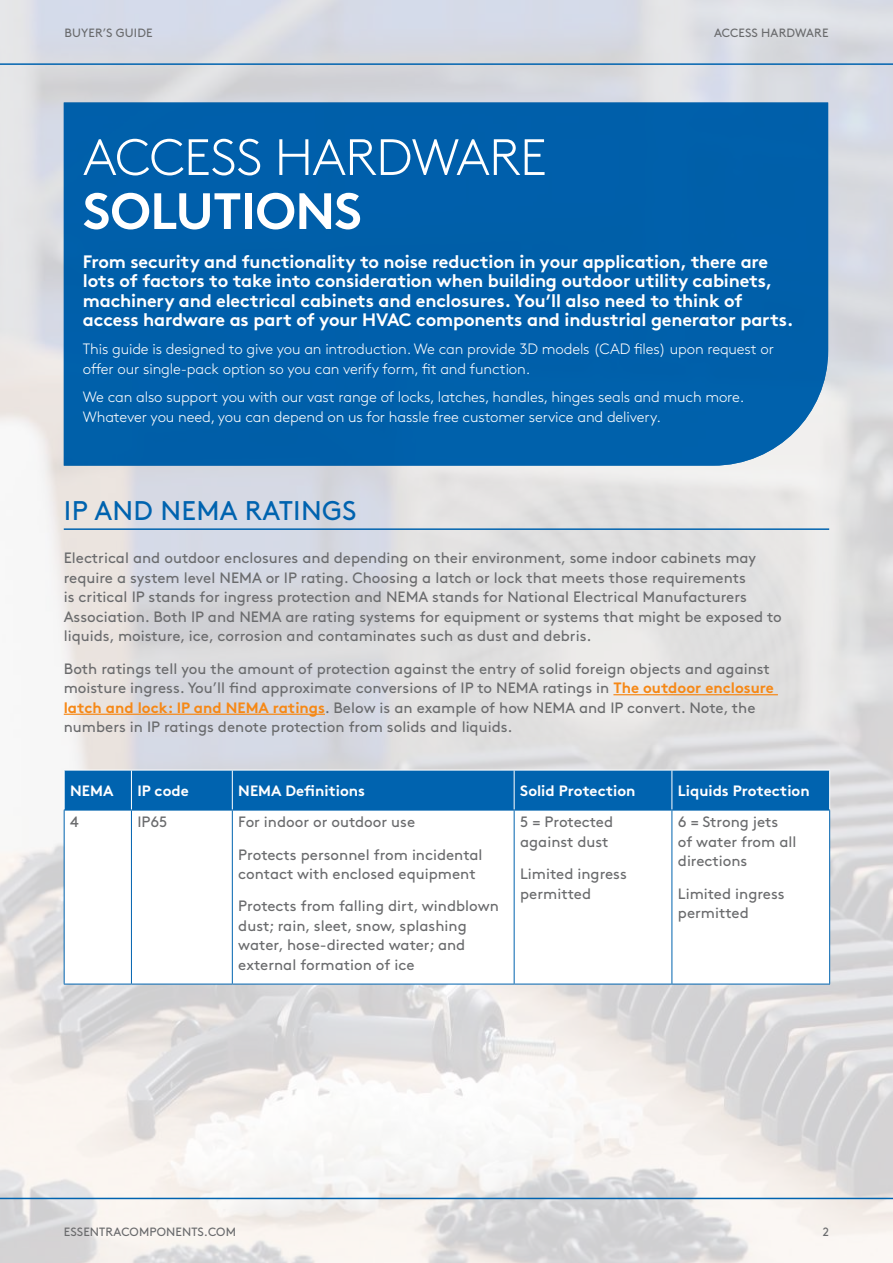
<style>
.page{position:relative;width:893px;height:1263px;background:#fff}
.page>*{position:absolute;margin:0;border:0;box-sizing:border-box;transform-origin:0 0}
.t1{font:300 51px "Brown Pro";letter-spacing:-.01em;color:#fff}
.t2{font:700 51px "Brown Pro";letter-spacing:-.01em;color:#fff}
.t3{font:27px "Brown Pro";letter-spacing:.01em;color:#0063af}
.t4{font:700 18px/19.5px "Brown Pro";letter-spacing:-.01em;color:#fff}
.t5{font:15px/19.5px "Brown Pro";color:#6a6b6d}
.t6{font:300 15px/19.5px "Brown Pro";letter-spacing:-.01em;color:#fff}
.t7{font:700 15px "Brown Pro";color:#fff}
.t8{font:12px "Brown Pro";letter-spacing:.01em;color:#6a6b6d}
.s1{font-weight:700;color:#f68816}
</style>
<div class="page">
<img style="left:0;top:0;width:893px;height:1263px">
<hr style="left:0;top:63px;width:893px;height:2px;background:#0063af">
<hr style="left:0;top:1198px;width:893px;height:1px;background:#0063af">
<div style="left:64px;top:103px;width:764px;height:363px;background:#005faa"></div>
<hr style="left:64px;top:528px;width:765px;height:2px;background:#0063af">
<hr style="left:613px;top:694px;width:165px;height:1px;background:#f68816">
<hr style="left:64px;top:714px;width:261px;height:1px;background:#f68816">
<div style="left:65px;top:771px;width:764px;height:39px;background:#0063af"></div>
<svg style="left:65px;top:811px;width:764px;height:173px"></svg>
<hr style="left:64px;top:770px;width:67px;height:1px;background:#fff">
<hr style="left:64px;top:770px;width:1px;height:40px;background:#fff">
<hr style="left:131px;top:770px;width:101px;height:1px;background:#fff">
<hr style="left:131px;top:770px;width:1px;height:40px;background:#fff">
<hr style="left:232px;top:770px;width:282px;height:1px;background:#fff">
<hr style="left:232px;top:770px;width:1px;height:40px;background:#fff">
<hr style="left:514px;top:770px;width:158px;height:1px;background:#fff">
<hr style="left:514px;top:770px;width:1px;height:40px;background:#fff">
<hr style="left:672px;top:770px;width:158px;height:1px;background:#fff">
<hr style="left:671px;top:770px;width:1px;height:40px;background:#fff">
<hr style="left:829px;top:770px;width:1px;height:40px;background:#fff">
<hr style="left:64px;top:810px;width:1px;height:174px;background:#0063af">
<hr style="left:64px;top:810px;width:67px;height:1px;background:#0063af">
<hr style="left:64px;top:984px;width:67px;height:1px;background:#0063af">
<hr style="left:131px;top:810px;width:1px;height:174px;background:#0063af">
<hr style="left:131px;top:810px;width:101px;height:1px;background:#0063af">
<hr style="left:232px;top:810px;width:282px;height:1px;background:#0063af">
<hr style="left:514px;top:810px;width:158px;height:1px;background:#0063af">
<hr style="left:232px;top:810px;width:1px;height:174px;background:#0063af">
<hr style="left:514px;top:810px;width:1px;height:174px;background:#0063af">
<hr style="left:131px;top:984px;width:101px;height:1px;background:#0063af">
<hr style="left:232px;top:984px;width:282px;height:1px;background:#0063af">
<hr style="left:514px;top:984px;width:158px;height:1px;background:#0063af">
<hr style="left:671px;top:810px;width:1px;height:174px;background:#0063af">
<hr style="left:672px;top:810px;width:158px;height:1px;background:#0063af">
<hr style="left:829px;top:810px;width:1px;height:174px;background:#0063af">
<hr style="left:672px;top:984px;width:158px;height:1px;background:#0063af">
<p class="t8" style="left:65px;top:24px;width:90px">BUYER’S GUIDE</p>
<p class="t8" style="left:714px;top:24px;width:116px">ACCESS HARDWARE</p>
<h1 class="t1" style="left:83px;top:120px;width:465px">ACCESS HARDWARE</h1>
<h1 class="t2" style="left:83px;top:170px;width:280px">SOLUTIONS</h1>
<p class="t4" style="left:83px;top:250px;width:712px">From security and functionality to noise reduction in your application, there are lots of factors to take into consideration when building outdoor utility cabinets, machinery and electrical cabinets and enclosures. You’ll also need to think of access hardware as part of your HVAC components and industrial generator parts.</p>
<p class="t6" style="left:83px;top:338px;width:693px">This guide is designed to give you an introduction. We can provide 3D models (CAD files) upon request or offer our single-pack option so you can verify form, fit and function.</p>
<p class="t6" style="left:83px;top:386px;width:663px">We can also support you with our vast range of locks, latches, handles, hinges seals and much more.<br>Whatever you need, you can depend on us for hassle free customer service and delivery.</p>
<h2 class="t3" style="left:64px;top:490px;width:294px">IP AND NEMA RATINGS</h2>
<p class="t5" style="left:64px;top:547px;width:720px">Electrical and outdoor enclosures and depending on their environment, some indoor cabinets may require a system level NEMA or IP rating. Choosing a latch or lock that meets those requirements<br>is critical IP stands for ingress protection and NEMA stands for National Electrical Manufacturers Association. Both IP and NEMA are rating systems for equipment or systems that might be exposed to liquids, moisture, ice, corrosion and contaminates such as dust and debris.</p>
<p class="t5" style="left:64px;top:657px;width:712px">Both ratings tell you the amount of protection against the entry of solid foreign objects and against moisture ingress. You’ll find approximate conversions of IP to NEMA ratings in <span class="s1">The outdoor enclosure latch and lock: IP and NEMA ratings</span>. Below is an example of how NEMA and IP convert. Note, the numbers in IP ratings denote protection from solids and liquids.</p>
<p class="t7" style="left:70px;top:778px;width:45px">NEMA</p>
<p class="t7" style="left:137px;top:778px;width:53px">IP code</p>
<p class="t7" style="left:238px;top:778px;width:128px">NEMA Definitions</p>
<p class="t7" style="left:520px;top:778px;width:117px">Solid Protection</p>
<p class="t7" style="left:678px;top:778px;width:133px">Liquids Protection</p>
<p class="t5" style="left:70px;top:811px;width:10px">4</p>
<p class="t5" style="left:137px;top:811px;width:32px">IP65</p>
<p class="t5" style="left:238px;top:805px;width:246px;line-height:32.2px">For indoor or outdoor use<br>Protects personnel from incidental</p>
<p class="t5" style="left:238px;top:856px;width:262px;line-height:32.2px">contact with enclosed equipment<br>Protects from falling dirt, windblown</p>
<p class="t5" style="left:238px;top:915px;width:230px;text-align:justify">dust; rain, sleet, snow, splashing water, hose-directed water; and external formation of ice</p>
<p class="t5" style="left:520px;top:811px;width:95px">5 = Protected against dust</p>
<p class="t5" style="left:520px;top:863px;width:108px">Limited ingress permitted</p>
<p class="t5" style="left:678px;top:811px;width:120px">6 = Strong jets of water from all directions</p>
<p class="t5" style="left:678px;top:882px;width:108px">Limited ingress permitted</p>
<p class="t8" style="left:64px;top:1222px;width:174px">ESSENTRACOMPONENTS.COM</p>
<p class="t8" style="left:823px;top:1222px;width:8px">2</p>
</div>
